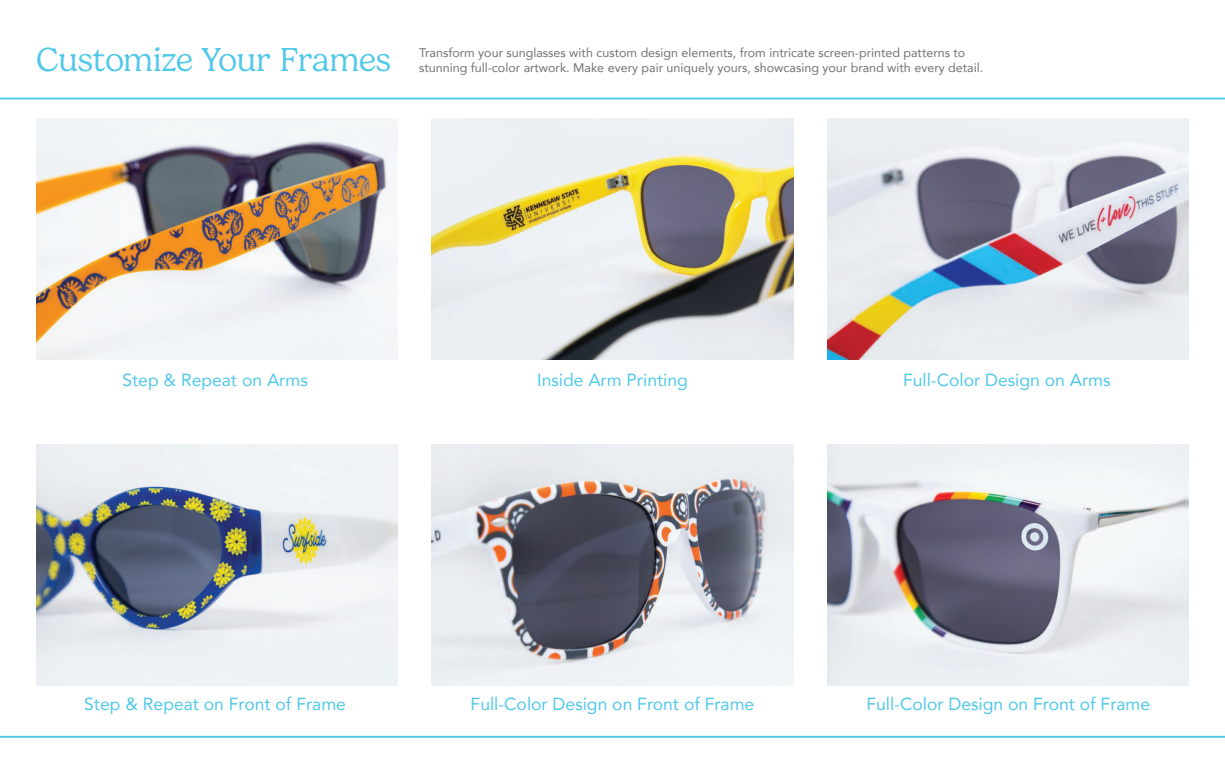
<style>
.page{position:relative;width:1225px;height:765px;background:#fff}
.page>*{position:absolute;margin:0;border:0;box-sizing:border-box;transform-origin:0 0}
.t1{font:300 33.75px "Gelica";letter-spacing:-.015em;color:#50c8e9}
.t2{font:17.5px "Avenir";color:#50c8e9}
.t3{font:12.5px/15px "Avenir";color:#707171}
</style>
<div class="page">
<img style="left:36px;top:118px;width:361px;height:241px">
<img style="left:432px;top:118px;width:361px;height:241px">
<img style="left:828px;top:118px;width:361px;height:241px">
<img style="left:36px;top:445px;width:361px;height:241px">
<img style="left:432px;top:445px;width:361px;height:241px">
<img style="left:828px;top:445px;width:361px;height:241px">
<hr style="left:0;top:98px;width:1225px;height:1px;background:#50c8e9">
<hr style="left:0;top:736px;width:1225px;height:2px;background:#50c8e9">
<h1 class="t1" style="left:36px;top:47px;width:357px">Customize Your Frames</h1>
<p class="t3" style="left:419px;top:46px;width:565px">Transform your sunglasses with custom design elements, from intricate screen-printed patterns to stunning full-color artwork. Make every pair uniquely yours, showcasing your brand with every detail.</p>
<h2 class="t2" style="left:122px;top:372px;width:187px">Step &amp; Repeat on Arms</h2>
<h2 class="t2" style="left:537px;top:372px;width:152px">Inside Arm Printing</h2>
<h2 class="t2" style="left:903px;top:372px;width:209px">Full-Color Design on Arms</h2>
<h2 class="t2" style="left:84px;top:697px;width:263px">Step &amp; Repeat on Front of Frame</h2>
<h2 class="t2" style="left:471px;top:697px;width:285px">Full-Color Design on Front of Frame</h2>
<h2 class="t2" style="left:866px;top:697px;width:285px">Full-Color Design on Front of Frame</h2>
</div>
